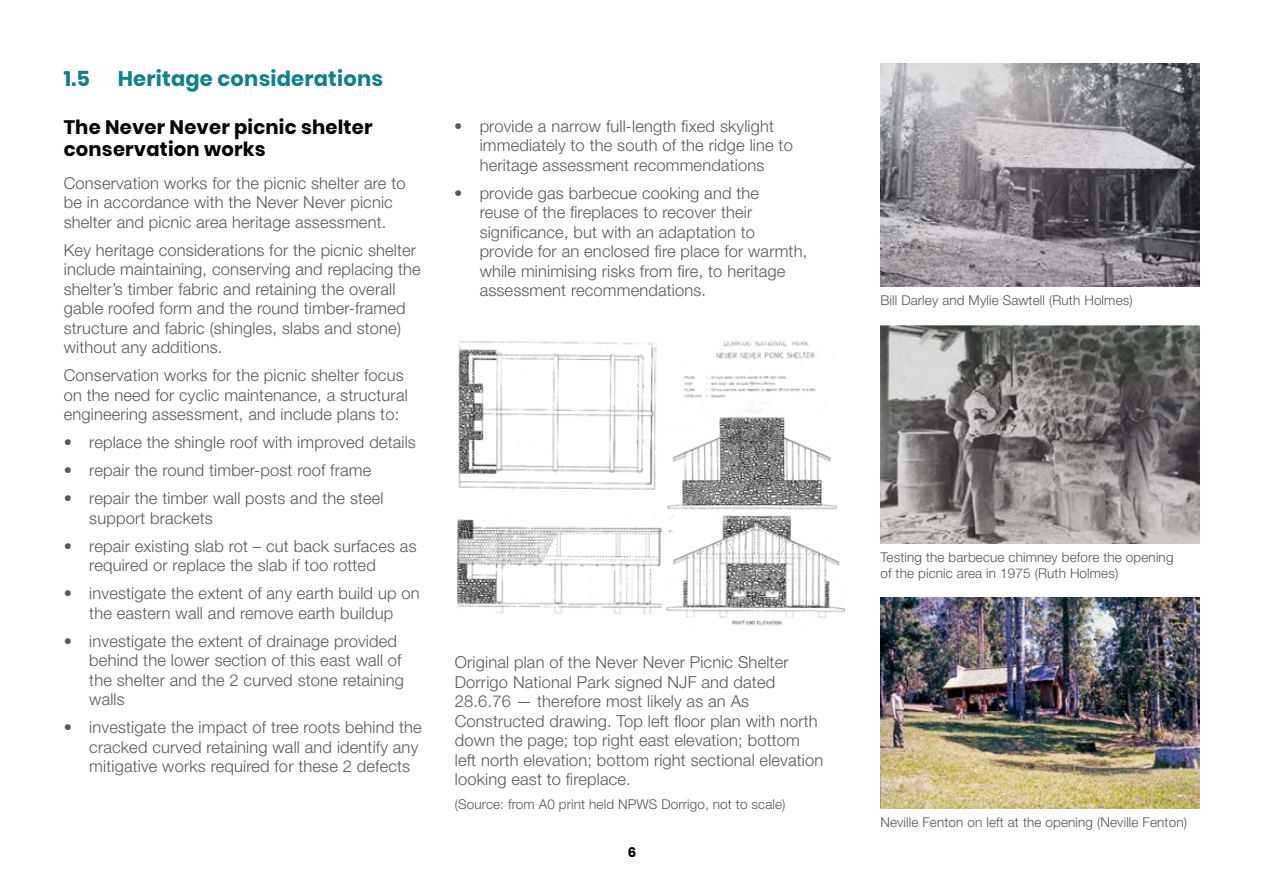
<style>
.page{position:relative;width:1263px;height:893px;background:#fff}
.page>*{position:absolute;margin:0;border:0;box-sizing:border-box;transform-origin:0 0}
._05_Heading_2{font:700 21px "Poppins";letter-spacing:.01em;color:#0d8287}
._06_Heading_3{font:700 19.5px/22.5px "Poppins";letter-spacing:.01em;color:#000}
._01_Bullet_Level_1{font:300 16.5px/19.5px "Helvetica Neue LT Std";letter-spacing:.01em;color:#58595b}
._08_Body_copy{font:300 16.5px/19.5px "Helvetica Neue LT Std";letter-spacing:.01em;color:#58595b}
.Photo_caption{font:300 13.5px/15.8px "Helvetica Neue LT Std";letter-spacing:.01em;color:#515559}
.t1{font:700 13.5px "Poppins";color:#000}
</style>
<div class="page">
<img style="left:457px;top:340px;width:387px;height:286px">
<img style="left:880px;top:64px;width:319px;height:223px">
<img style="left:880px;top:325px;width:319px;height:219px">
<img style="left:880px;top:597px;width:319px;height:212px">
<h2 class="_05_Heading_2" style="left:64px;top:66px;width:28px">1.5</h2>
<h2 class="_05_Heading_2" style="left:118px;top:66px;width:267px">Heritage considerations</h2>
<h3 class="_06_Heading_3" style="left:64px;top:116px;width:310px">The Never Never picnic shelter conservation works</h3>
<p class="_08_Body_copy" style="left:64px;top:173px;width:343px">Conservation works for the picnic shelter are to be in accordance with the Never Never picnic shelter and picnic area heritage assessment.</p>
<p class="_08_Body_copy" style="left:64px;top:240px;width:358px">Key heritage considerations for the picnic shelter include maintaining, conserving and replacing the shelter’s timber fabric and retaining the overall gable roofed form and the round timber-framed structure and fabric (shingles, slabs and stone) without any additions.</p>
<p class="_08_Body_copy" style="left:64px;top:365px;width:345px">Conservation works for the picnic shelter focus on the need for cyclic maintenance, a structural engineering assessment, and include plans to:</p>
<p class="_01_Bullet_Level_1" style="left:64px;top:432px;width:354px">• replace the shingle roof with improved details</p>
<p class="_01_Bullet_Level_1" style="left:64px;top:460px;width:309px">• repair the round timber-post roof frame</p>
<p class="_01_Bullet_Level_1" style="left:89px;top:488px;width:296px;text-indent:-26px">• repair the timber wall posts and the steel support brackets</p>
<p class="_01_Bullet_Level_1" style="left:89px;top:536px;width:329px;text-indent:-26px">• repair existing slab rot – cut back surfaces as required or replace the slab if too rotted</p>
<p class="_01_Bullet_Level_1" style="left:64px;top:583px;width:357px;text-align:center">• investigate the extent of any earth build up on the eastern wall and remove earth buildup</p>
<p class="_01_Bullet_Level_1" style="left:89px;top:631px;width:316px;text-indent:-26px">• investigate the extent of drainage provided behind the lower section of this east wall of the shelter and the 2 curved stone retaining walls</p>
<p class="_01_Bullet_Level_1" style="left:89px;top:717px;width:334px;text-indent:-26px">• investigate the impact of tree roots behind the cracked curved retaining wall and identify any mitigative works required for these 2 defects</p>
<p class="_01_Bullet_Level_1" style="left:480px;top:116px;width:315px;text-indent:-26px">• provide a narrow full-length fixed skylight immediately to the south of the ridge line to heritage assessment recommendations</p>
<p class="_01_Bullet_Level_1" style="left:480px;top:183px;width:329px;text-indent:-26px">• provide gas barbecue cooking and the<br>reuse of the fireplaces to recover their significance, but with an adaptation to provide for an enclosed fire place for warmth, while minimising risks from fire, to heritage assessment recommendations.</p>
<p class="_08_Body_copy" style="left:455px;top:652px;width:370px">Original plan of the Never Never Picnic Shelter Dorrigo National Park signed NJF and dated 28.6.76 — therefore most likely as an As Constructed drawing. Top left floor plan with north down the page; top right east elevation; bottom left north elevation; bottom right sectional elevation looking east to fireplace.</p>
<p class="Photo_caption" style="left:455px;top:796px;width:332px">(Source: from A0 print held NPWS Dorrigo, not to scale)</p>
<p class="t1" style="left:628px;top:844px;width:10px">6</p>
<p class="Photo_caption" style="left:880px;top:292px;width:254px">Bill Darley and Mylie Sawtell (Ruth Holmes)</p>
<p class="Photo_caption" style="left:880px;top:549px;width:295px">Testing the barbecue chimney before the opening of the picnic area in 1975 (Ruth Holmes)</p>
<p class="Photo_caption" style="left:880px;top:814px;width:308px">Neville Fenton on left at the opening (Neville Fenton)</p>
</div>
